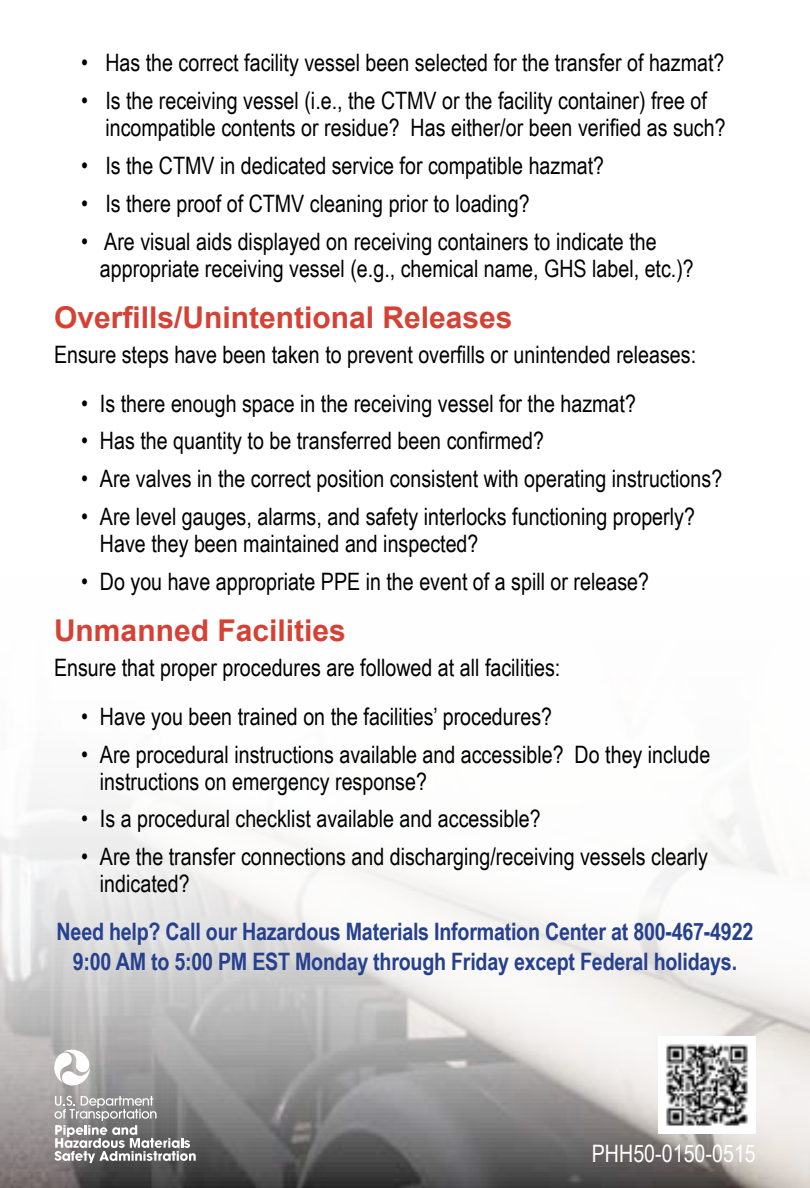
<style>
.page{position:relative;width:810px;height:1188px;background:#fff}
.page>*{position:absolute;margin:0;border:0;box-sizing:border-box;transform-origin:0 0}
.t1{font:700 30px "Arial";color:#d54134}
.t2{font:24px/27px "Arial Narrow";color:#000}
.t3{font:700 24px/30px "Arial Narrow";letter-spacing:-.01em;color:#25408f;text-align:center}
.t4{font:24px "Arial Narrow";color:#fff}
</style>
<div class="page">
<img style="left:0;top:792px;width:810px;height:396px">
<svg style="left:54px;top:1050px;width:36px;height:37px"></svg>
<svg style="left:55px;top:1096px;width:141px;height:67px;background:#959494"></svg>
<img style="left:659px;top:1036px;width:97px;height:97px">
<p class="t2" style="left:81px;top:49px;width:645px">• Has the correct facility vessel been selected for the transfer of hazmat?</p>
<p class="t2" style="left:105px;top:86px;width:622px;text-indent:-24px">• Is the receiving vessel (i.e., the CTMV or the facility container) free of incompatible contents or residue? Has either/or been verified as such?</p>
<p class="t2" style="left:81px;top:151px;width:525px">• Is the CTMV in dedicated service for compatible hazmat?</p>
<p class="t2" style="left:81px;top:189px;width:450px">• Is there proof of CTMV cleaning prior to loading?</p>
<p class="t2" style="left:100px;top:227px;width:595px;text-indent:-19px">• Are visual aids displayed on receiving containers to indicate the appropriate receiving vessel (e.g., chemical name, GHS label, etc.)?</p>
<p class="t1" style="left:54px;top:297px;width:460px">Overfills/Unintentional Releases</p>
<p class="t2" style="left:54px;top:340px;width:644px">Ensure steps have been taken to prevent overfills or unintended releases:</p>
<p class="t2" style="left:81px;top:389px;width:556px">• Is there enough space in the receiving vessel for the hazmat?</p>
<p class="t2" style="left:81px;top:427px;width:465px">• Has the quantity to be transferred been confirmed?</p>
<p class="t2" style="left:81px;top:464px;width:643px">• Are valves in the correct position consistent with operating instructions?</p>
<p class="t2" style="left:100px;top:502px;width:597px;text-indent:-19px">• Are level gauges, alarms, and safety interlocks functioning properly?<br>Have they been maintained and inspected?</p>
<p class="t2" style="left:81px;top:567px;width:570px">• Do you have appropriate PPE in the event of a spill or release?</p>
<p class="t1" style="left:54px;top:611px;width:293px">Unmanned Facilities</p>
<p class="t2" style="left:54px;top:653px;width:508px">Ensure that proper procedures are followed at all facilities:</p>
<p class="t2" style="left:81px;top:702px;width:473px">• Have you been trained on the facilities’ procedures?</p>
<p class="t2" style="left:100px;top:740px;width:612px;text-indent:-19px">• Are procedural instructions available and accessible? Do they include instructions on emergency response?</p>
<p class="t2" style="left:81px;top:805px;width:461px">• Is a procedural checklist available and accessible?</p>
<p class="t2" style="left:100px;top:842px;width:610px;text-indent:-19px">• Are the transfer connections and discharging/receiving vessels clearly indicated?</p>
<p class="t3" style="left:57px;top:915px;width:698px">Need help? Call our Hazardous Materials Information Center at 800-467-4922<br>9:00 AM to 5:00 PM EST Monday through Friday except Federal holidays.</p>
<p class="t4" style="left:592px;top:1136px;width:166px">PHH50-0150-0515</p>
</div>
